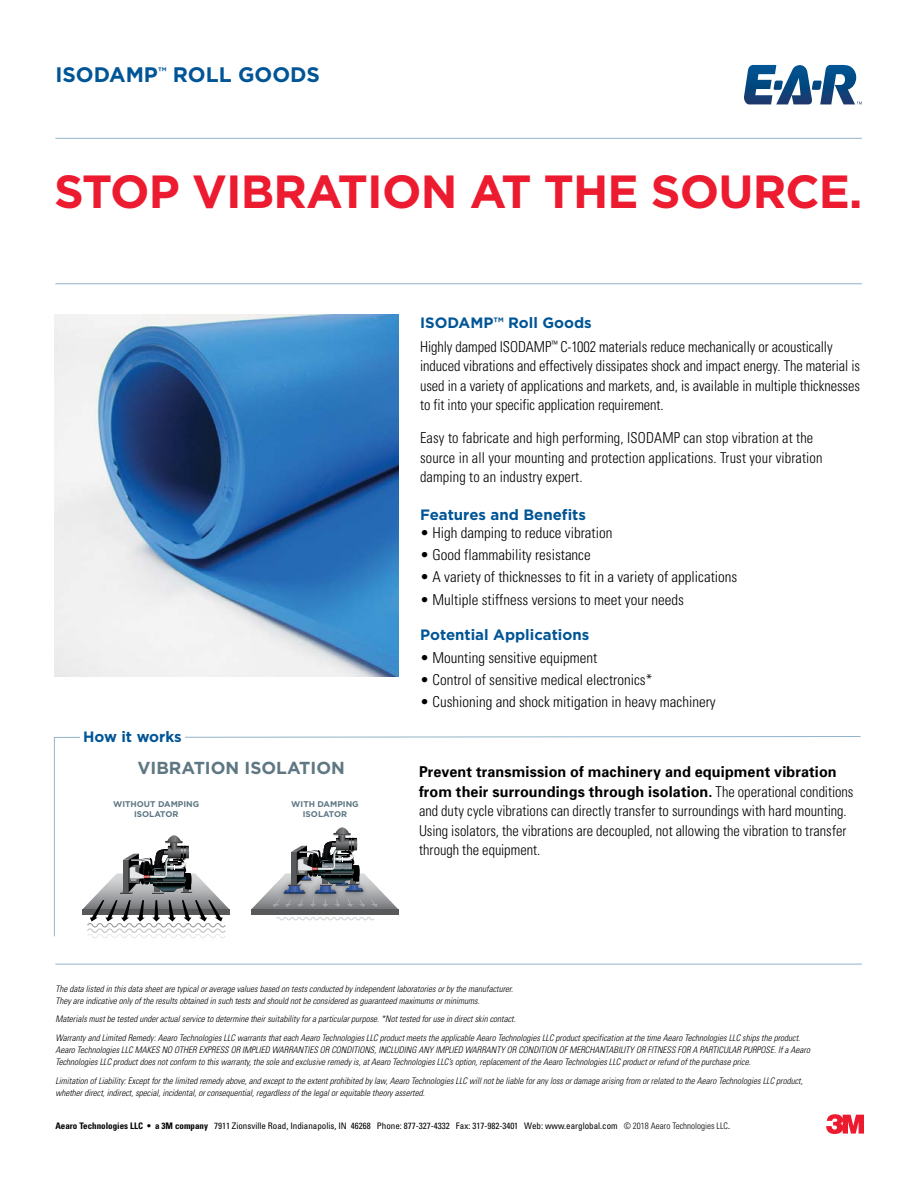
<style>
.page{position:relative;width:918px;height:1188px;background:#fff}
.page>*{position:absolute;margin:0;border:0;box-sizing:border-box;transform-origin:0 0}
.t1{font:700 46.5px "Gotham HTF";letter-spacing:-.02em;color:#ed1b2f}
.t2{font:700 21px "Gotham HTF";color:#005596}
.t3{font:700 17.4px "Gotham HTF";color:#5e7783}
.t4{font:300 condensed 15px/19.5px "Univers";color:#000;scale:.96 1}
.t5{font:300 condensed 15px "Univers";color:#000}
.t6{font:700 15px "Gotham HTF";color:#005596}
.t7{font:italic 300 condensed 9px/12px "Univers";color:#000}
.t8{font:condensed 9px "Univers";color:#000}
.t9{font:700 8.25px/9.9px "Gotham HTF";color:#5e7783;text-align:center}
.s1{font-weight:700;font-stretch:normal}
.s2{font-weight:700}
.s3{font-weight:300}
</style>
<div class="page">
<img style="left:54px;top:314px;width:345px;height:362px">
<hr style="left:55px;top:138px;width:807px;height:1px;background:#92b3ca">
<hr style="left:55px;top:283px;width:807px;height:1px;background:#92b3ca">
<svg style="left:744px;top:65px;width:118px;height:39px"></svg>
<hr style="left:55px;top:964px;width:807px;height:1px;background:#92b3ca">
<svg style="left:54px;top:736px;width:807px;height:201px"></svg>
<div style="left:80px;top:730px;width:105px;height:12px;background:#fff"></div>
<svg style="left:826px;top:1114px;width:38px;height:20px"></svg>
<h2 class="t2" style="left:55px;top:63px;width:266px">ISODAMP<sup>™</sup> ROLL GOODS</h2>
<h1 class="t1" style="left:54px;top:165px;width:810px">STOP VIBRATION AT THE SOURCE.</h1>
<h3 class="t6" style="left:83px;top:728px;width:100px">How it works</h3>
<h3 class="t3" style="left:138px;top:758px;width:209px">VIBRATION ISOLATION</h3>
<p class="t9" style="left:113px;top:799px;width:88px">WITHOUT DAMPING<br>ISOLATOR</p>
<p class="t9" style="left:291px;top:799px;width:69px">WITH DAMPING<br>ISOLATOR</p>
<h3 class="t6" style="left:420px;top:314px;width:173px">ISODAMP™ Roll Goods</h3>
<p class="t4" style="left:420px;top:336px;width:460px">Highly damped ISODAMP<sup>™</sup> C-1002 materials reduce mechanically or acoustically induced vibrations and effectively dissipates shock and impact energy. The material is used in a variety of applications and markets, and, is available in multiple thicknesses to fit into your specific application requirement.</p>
<h3 class="t4" style="left:420px;top:428px;width:421px">Easy to fabricate and high performing, ISODAMP can stop vibration at the source in all your mounting and protection applications. Trust your vibration damping to an industry expert.</h3>
<h3 class="t6" style="left:420px;top:506px;width:167px">Features and Benefits</h3>
<h3 class="t5" style="left:420px;top:523px;width:194px">• High damping to reduce vibration</h3>
<h3 class="t5" style="left:420px;top:546px;width:172px">• Good flammability resistance</h3>
<h3 class="t5" style="left:420px;top:568px;width:319px">• A variety of thicknesses to fit in a variety of applications</h3>
<h3 class="t5" style="left:420px;top:590px;width:265px">• Multiple stiffness versions to meet your needs</h3>
<h3 class="t6" style="left:420px;top:626px;width:171px">Potential Applications</h3>
<h3 class="t5" style="left:420px;top:648px;width:179px">• Mounting sensitive equipment</h3>
<h3 class="t5" style="left:420px;top:671px;width:234px">• Control of sensitive medical electronics*</h3>
<h3 class="t5" style="left:420px;top:693px;width:297px">• Cushioning and shock mitigation in heavy machinery</h3>
<p class="t4" style="left:419px;top:762px;width:454px"><span class="s1">Prevent transmission of machinery and equipment vibration from their surroundings through isolation.</span> The operational conditions and duty cycle vibrations can directly transfer to surroundings with hard mounting.<br>Using isolators, the vibrations are decoupled, not allowing the vibration to transfer through the equipment.</p>
<p class="t7" style="left:55px;top:982px;width:459px">The data listed in this data sheet are typical or average values based on tests conducted by independent laboratories or by the manufacturer.<br>They are indicative only of the results obtained in such tests and should not be considered as guaranteed maximums or minimums.</p>
<p class="t7" style="left:55px;top:1010px;width:746px;line-height:18.8px">Materials must be tested under actual service to determine their suitability for a particular purpose. *Not tested for use in direct skin contact.<br>Warranty and Limited Remedy: Aearo Technologies LLC warrants that each Aearo Technologies LLC product meets the applicable Aearo Technologies LLC product specification at the time Aearo Technologies LLC ships the product.</p>
<p class="t7" style="left:55px;top:1044px;width:756px">Aearo Technologies LLC MAKES NO OTHER EXPRESS OR IMPLIED WARRANTIES OR CONDITIONS, INCLUDING ANY IMPLIED WARRANTY OR CONDITION OF MERCHANTABILITY OR FITNESS FOR A PARTICULAR PURPOSE. If a Aearo<br>Technologies LLC product does not conform to this warranty, the sole and exclusive remedy is, at Aearo Technologies LLC’s option, replacement of the Aearo Technologies LLC product or refund of the purchase price.</p>
<p class="t7" style="left:55px;top:1075px;width:749px">Limitation of Liability: Except for the limited remedy above, and except to the extent prohibited by law, Aearo Technologies LLC will not be liable for any loss or damage arising from or related to the Aearo Technologies LLC product, whether direct, indirect, special, incidental, or consequential, regardless of the legal or equitable theory asserted.</p>
<p class="t8" style="left:55px;top:1121px;width:676px"><span class="s2">Aearo Technologies LLC • a 3M company</span> 7911 Zionsville Road, Indianapolis, IN 46268 Phone: 877-327-4332 Fax: 317-982-3401 Web: www.earglobal.com <span class="s3">© 2018 Aearo Technologies LLC</span>.</p>
</div>
